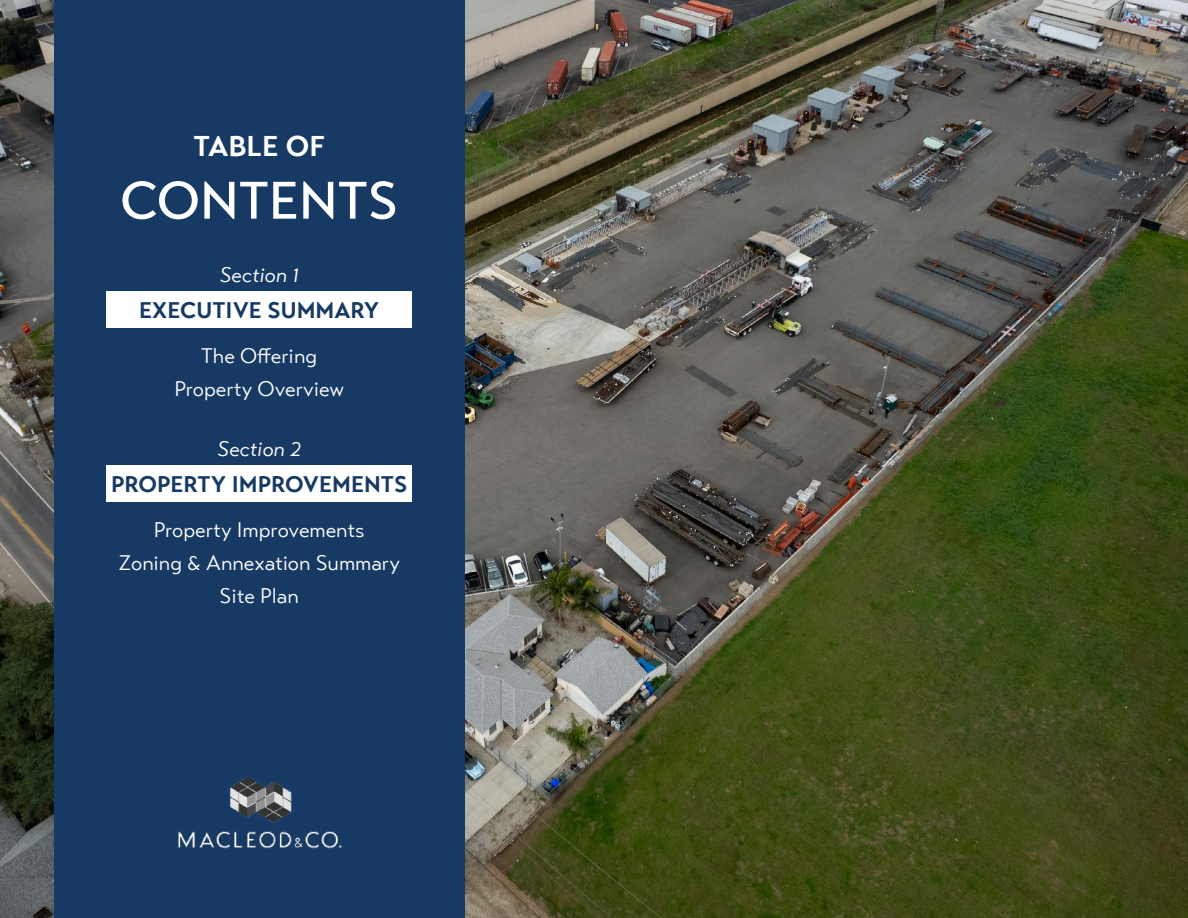
<style>
.page{position:relative;width:1188px;height:918px;background:#fff}
.page>*{position:absolute;margin:0;border:0;box-sizing:border-box;transform-origin:0 0}
.t1{font:500 52.5px "Transat Text";color:#fff}
.t2{font:700 28.5px "Transat Text";color:#fff}
.t3{font:700 22.5px "Transat Text";color:#173a64}
.t4{font:21px/33px "Transat Text Standard";color:#fff;text-align:center}
.t5{font:italic 21px "Transat Text Standard";color:#fff}
</style>
<div class="page">
<img style="left:0;top:0;width:1188px;height:918px">
<div style="left:54px;top:0;width:410px;height:918px;background:#173a64"></div>
<img style="left:178px;top:777px;width:164px;height:72px">
<div style="left:106px;top:291px;width:306px;height:36px;background:#fff"></div>
<div style="left:106px;top:466px;width:306px;height:36px;background:#fff"></div>
<h2 class="t2" style="left:193px;top:128px;width:133px">TABLE OF</h2>
<h1 class="t1" style="left:120px;top:169px;width:279px">CONTENTS</h1>
<p class="t5" style="left:219px;top:263px;width:81px">Section 1</p>
<p class="t3" style="left:139px;top:297px;width:241px">EXECUTIVE SUMMARY</p>
<p class="t4" style="left:174px;top:339px;width:171px">The Offering<br>Property Overview</p>
<p class="t5" style="left:217px;top:436px;width:86px">Section 2</p>
<p class="t3" style="left:111px;top:470px;width:298px">PROPERTY IMPROVEMENTS</p>
<p class="t4" style="left:118px;top:513px;width:283px">Property Improvements<br>Zoning &amp; Annexation Summary<br>Site Plan</p>
</div>
